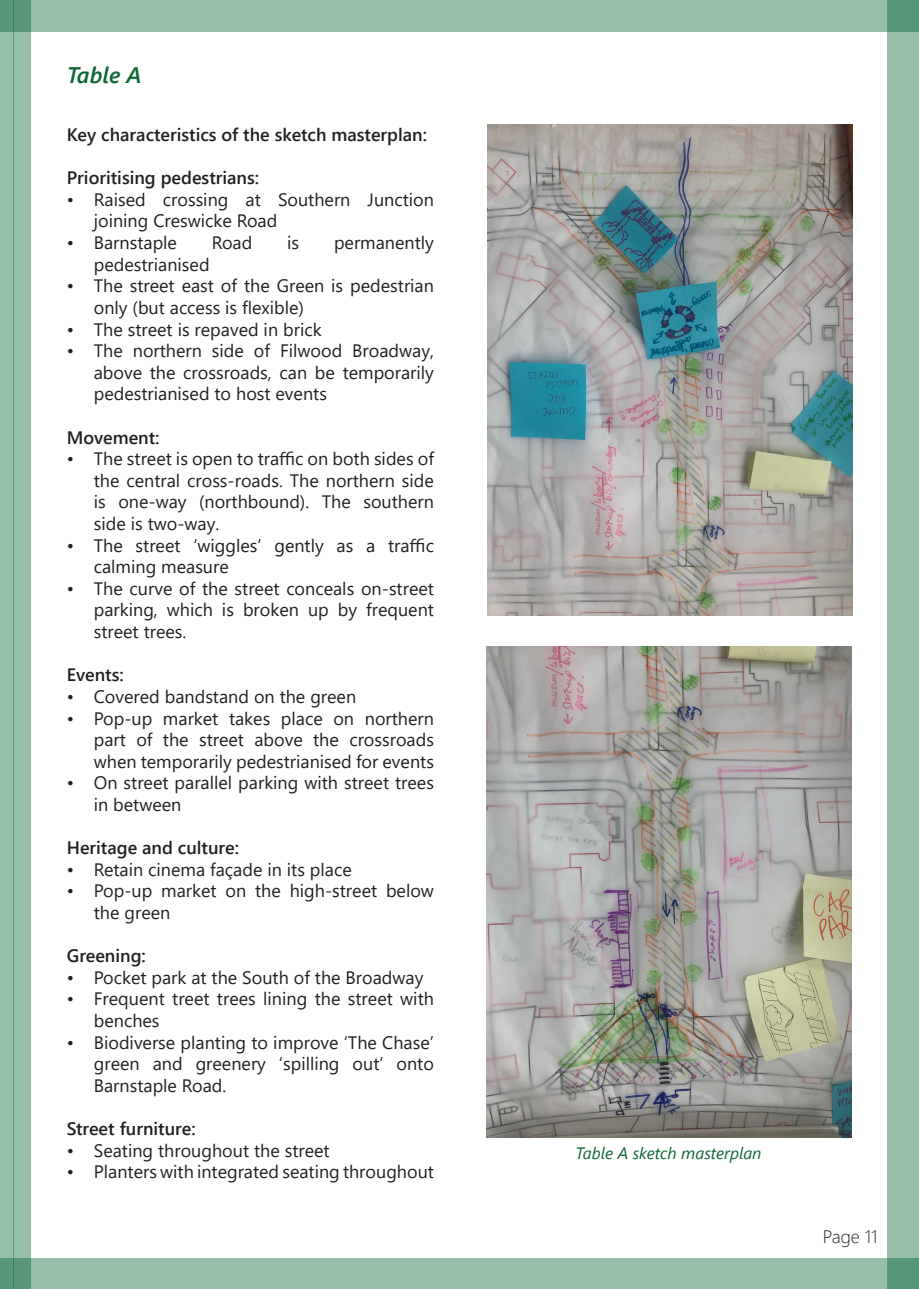
<style>
.page{position:relative;width:919px;height:1289px;background:#fff}
.page>*{position:absolute;margin:0;border:0;box-sizing:border-box;transform-origin:0 0}
.t1{font:italic 600 22.5px "Segoe UI";color:#0d6635}
.t2{font:18px/21.6px "Segoe UI";color:#231f20}
.t3{font:600 18px "Segoe UI";color:#231f20}
.t4{font:300 18px "Segoe UI";color:#231f20}
.t5{font:italic 16.5px "Segoe UI";color:#0d6635}
</style>
<div class="page">
<div style="left:0;top:0;width:918px;height:31px;background:#96bea9"></div>
<div style="left:0;top:1258px;width:918px;height:30px;background:#96bea9"></div>
<div style="left:0;top:0;width:14px;height:1288px;background:#96bea9"></div>
<div style="left:14px;top:0;width:17px;height:1288px;background:#96bea9"></div>
<div style="left:887px;top:0;width:31px;height:1288px;background:#96bea9"></div>
<img style="left:487px;top:125px;width:365px;height:490px">
<img style="left:486px;top:646px;width:365px;height:491px">
<p class="t1" style="left:67px;top:54px;width:76px">Table A</p>
<p class="t3" style="left:67px;top:118px;width:362px">Key characteristics of the sketch masterplan:</p>
<p class="t3" style="left:67px;top:161px;width:194px">Prioritising pedestrians:</p>
<p class="t2" style="left:94px;top:187px;width:341px;text-indent:-27px">• Raised crossing at Southern Junction joining Creswicke Road</p>
<p class="t2" style="left:67px;top:230px;width:112px">• Barnstaple</p>
<p class="t2" style="left:212px;top:230px;width:42px">Road</p>
<p class="t2" style="left:287px;top:230px;width:13px">is</p>
<p class="t2" style="left:334px;top:230px;width:101px">permanently</p>
<p class="t2" style="left:94px;top:252px;width:117px">pedestrianised</p>
<p class="t2" style="left:94px;top:273px;width:341px;text-indent:-27px">• The street east of the Green is pedestrian only (but access is flexible)</p>
<p class="t2" style="left:67px;top:317px;width:256px">• The street is repaved in brick</p>
<p class="t2" style="left:94px;top:338px;width:341px;text-align:justify;text-indent:-27px">• The northern side of Filwood Broadway, above the crossroads, can be temporarily pedestrianised to host events</p>
<p class="t3" style="left:67px;top:420px;width:94px">Movement:</p>
<p class="t2" style="left:94px;top:446px;width:341px;text-align:justify;text-indent:-27px">• The street is open to traffic on both sides of the central cross-roads. The northern side is one-way (northbound). The southern side is two-way.</p>
<p class="t2" style="left:94px;top:533px;width:341px;text-indent:-27px">• The street ‘wiggles’ gently as a traffic calming measure</p>
<p class="t2" style="left:94px;top:576px;width:341px;text-align:justify;text-indent:-27px">• The curve of the street conceals on-street parking, which is broken up by frequent street trees.</p>
<p class="t3" style="left:67px;top:658px;width:58px">Events:</p>
<p class="t2" style="left:67px;top:684px;width:291px">• Covered bandstand on the green</p>
<p class="t2" style="left:94px;top:705px;width:341px;text-align:justify;text-indent:-27px">• Pop-up market takes place on northern part of the street above the crossroads when temporarily pedestrianised for events</p>
<p class="t2" style="left:94px;top:770px;width:341px;text-indent:-27px">• On street parallel parking with street trees in between</p>
<p class="t3" style="left:67px;top:830px;width:174px">Heritage and culture:</p>
<p class="t2" style="left:67px;top:857px;width:286px">• Retain cinema façade in its place</p>
<p class="t2" style="left:94px;top:878px;width:341px;text-indent:-27px">• Pop-up market on the high-street below the green</p>
<p class="t3" style="left:67px;top:938px;width:81px">Greening:</p>
<p class="t2" style="left:67px;top:965px;width:358px">• Pocket park at the South of the Broadway</p>
<p class="t2" style="left:94px;top:986px;width:341px;text-indent:-27px">• Frequent treet trees lining the street with benches</p>
<p class="t2" style="left:94px;top:1029px;width:341px;text-align:justify;text-indent:-27px">• Biodiverse planting to improve ‘The Chase’ green and greenery ‘spilling out’ onto Barnstaple Road.</p>
<p class="t3" style="left:67px;top:1111px;width:130px">Street furniture:</p>
<p class="t2" style="left:67px;top:1137px;width:264px">• Seating throughout the street</p>
<p class="t2" style="left:67px;top:1159px;width:368px">• Planters with integrated seating throughout</p>
<p class="t5" style="left:575px;top:1137px;width:187px">Table A sketch masterplan</p>
<p class="t4" style="left:822px;top:1219px;width:56px">Page 11</p>
</div>
